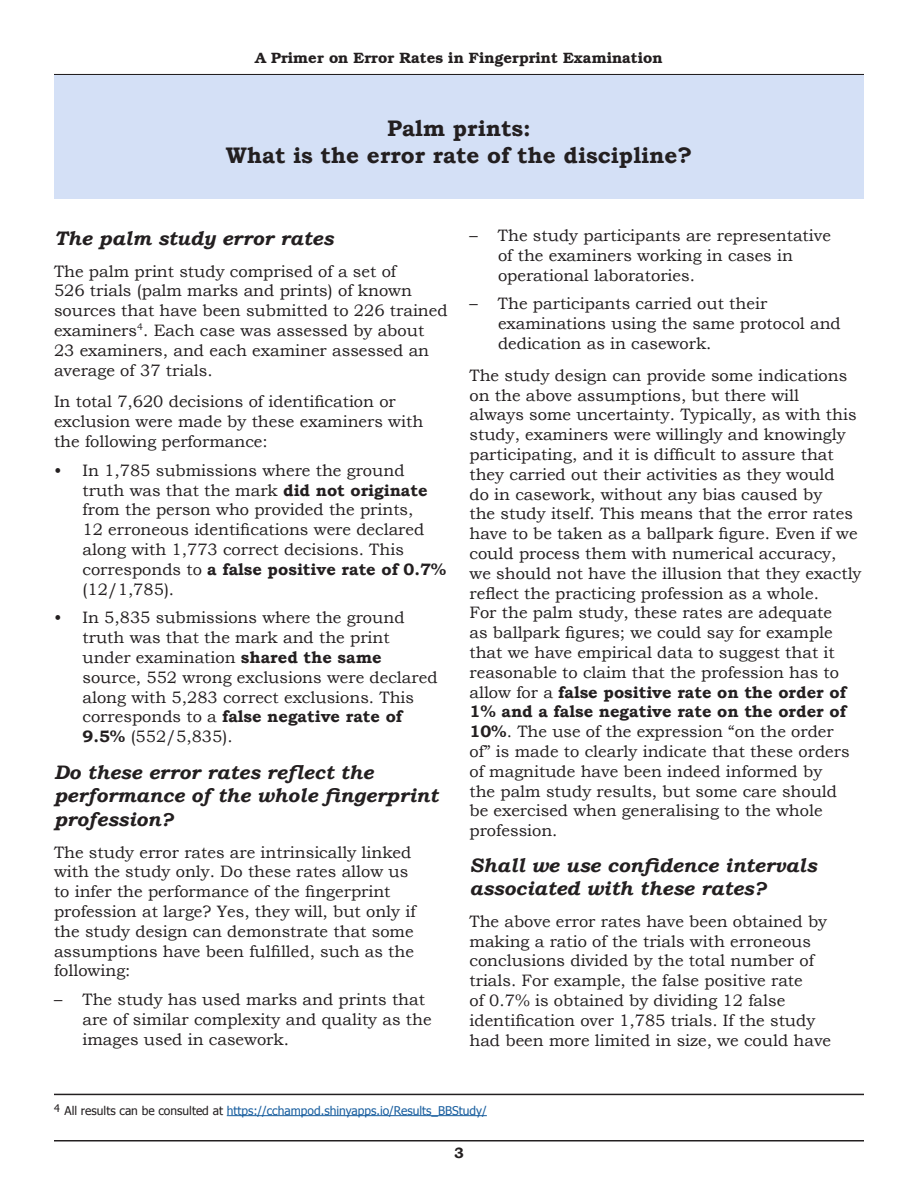
<style>
.page{position:relative;width:918px;height:1188px;background:#fff}
.page>*{position:absolute;margin:0;border:0;box-sizing:border-box;transform-origin:0 0}
.Subhead_1{font:700 22.5px/27px "Bookman Old Style";color:#231f20;text-align:center}
.Paragraph_Style_2{font:italic 700 19.5px/23.4px "Bookman Old Style";color:#231f20}
.Subhead_1-2{font:italic 700 19.5px "Bookman Old Style";color:#231f20}
.body{font:16.5px/19.8px "Bookman Old Style";color:#231f20}
.bullets{font:16.5px/19.8px "Bookman Old Style";color:#231f20}
.t1{font:600 15px "Bookman Std";color:#231f20}
.t2{font:700 15px "Bookman Old Style";color:#231f20}
.t3{font:12px "Tahoma";color:#175d9e}
.s1{font-weight:700}
.s2{color:#231f20}
</style>
<div class="page">
<hr style="left:54px;top:74px;width:810px;height:1px;background:#231f20">
<hr style="left:54px;top:1140px;width:810px;height:2px;background:#231f20">
<div style="left:54px;top:75px;width:810px;height:124px;background:#d4e0f6"></div>
<hr style="left:54px;top:1094px;width:810px;height:1px;background:#231f20">
<hr style="left:227px;top:1115px;width:260px;height:1px;background:#175d9e">
<p class="t1" style="left:255px;top:49px;width:409px">A Primer on Error Rates in Fingerprint Examination</p>
<p class="Subhead_1" style="left:226px;top:114px;width:468px">Palm prints:<br>What is the error rate of the discipline?</p>
<p class="Subhead_1-2" style="left:54px;top:224px;width:281px">The palm study error rates</p>
<p class="body" style="left:54px;top:261px;width:395px">The palm print study comprised of a set of<br>526 trials (palm marks and prints) of known sources that have been submitted to 226 trained examiners<sup>4</sup>. Each case was assessed by about 23 examiners, and each examiner assessed an average of 37 trials.</p>
<p class="body" style="left:54px;top:392px;width:371px">In total 7,620 decisions of identification or exclusion were made by these examiners with the following performance:</p>
<p class="bullets" style="left:82px;top:460px;width:365px;text-indent:-28px">• In 1,785 submissions where the ground truth was that the mark <span class="s1">did not originate </span>from the person who provided the prints,<br>12 erroneous identifications were declared along with 1,773 correct decisions. This corresponds to <span class="s1">a false positive rate of 0.7% </span>(12/1,785).</p>
<p class="bullets" style="left:82px;top:608px;width:357px;text-indent:-28px">• In 5,835 submissions where the ground truth was that the mark and the print under examination <span class="s1">shared the same </span>source, 552 wrong exclusions were declared along with 5,283 correct exclusions. This corresponds to a <span class="s1">false negative rate of 9.5%</span> (552/5,835).</p>
<p class="Paragraph_Style_2" style="left:54px;top:760px;width:386px">Do these error rates reflect the performance of the whole fingerprint profession?</p>
<p class="body" style="left:54px;top:842px;width:363px">The study error rates are intrinsically linked with the study only. Do these rates allow us to infer the performance of the fingerprint profession at large? Yes, they will, but only if the study design can demonstrate that some assumptions have been fulfilled, such as the following:</p>
<p class="bullets" style="left:82px;top:990px;width:351px;text-indent:-28px">– The study has used marks and prints that are of similar complexity and quality as the images used in casework.</p>
<p class="bullets" style="left:498px;top:226px;width:334px;text-indent:-28px">– The study participants are representative of the examiners working in cases in operational laboratories.</p>
<p class="bullets" style="left:498px;top:294px;width:344px;text-indent:-28px">– The participants carried out their examinations using the same protocol and dedication as in casework.</p>
<p class="body" style="left:470px;top:365px;width:394px">The study design can provide some indications on the above assumptions, but there will<br>always some uncertainty. Typically, as with this study, examiners were willingly and knowingly participating, and it is difficult to assure that they carried out their activities as they would<br>do in casework, without any bias caused by<br>the study itself. This means that the error rates have to be taken as a ballpark figure. Even if we could process them with numerical accuracy, we should not have the illusion that they exactly reflect the practicing profession as a whole.<br>For the palm study, these rates are adequate<br>as ballpark figures; we could say for example that we have empirical data to suggest that it reasonable to claim that the profession has to allow for a <span class="s1">false positive rate on the order of 1% and a false negative rate on the order of 10%</span>. The use of the expression “on the order<br>of” is made to clearly indicate that these orders of magnitude have been indeed informed by<br>the palm study results, but some care should<br>be exercised when generalising to the whole profession.</p>
<p class="Paragraph_Style_2" style="left:470px;top:853px;width:349px">Shall we use confidence intervals associated with these rates?</p>
<p class="body" style="left:470px;top:911px;width:363px">The above error rates have been obtained by making a ratio of the trials with erroneous conclusions divided by the total number of trials. For example, the false positive rate<br>of 0.7% is obtained by dividing 12 false identification over 1,785 trials. If the study had been more limited in size, we could have</p>
<p class="t3" style="left:54px;top:1102px;width:434px"><sup>4</sup> <span class="s2">All results can be consulted at</span> https://cchampod.shinyapps.io/Results_BBStudy/</p>
<p class="t2" style="left:454px;top:1142px;width:11px">3</p>
</div>
